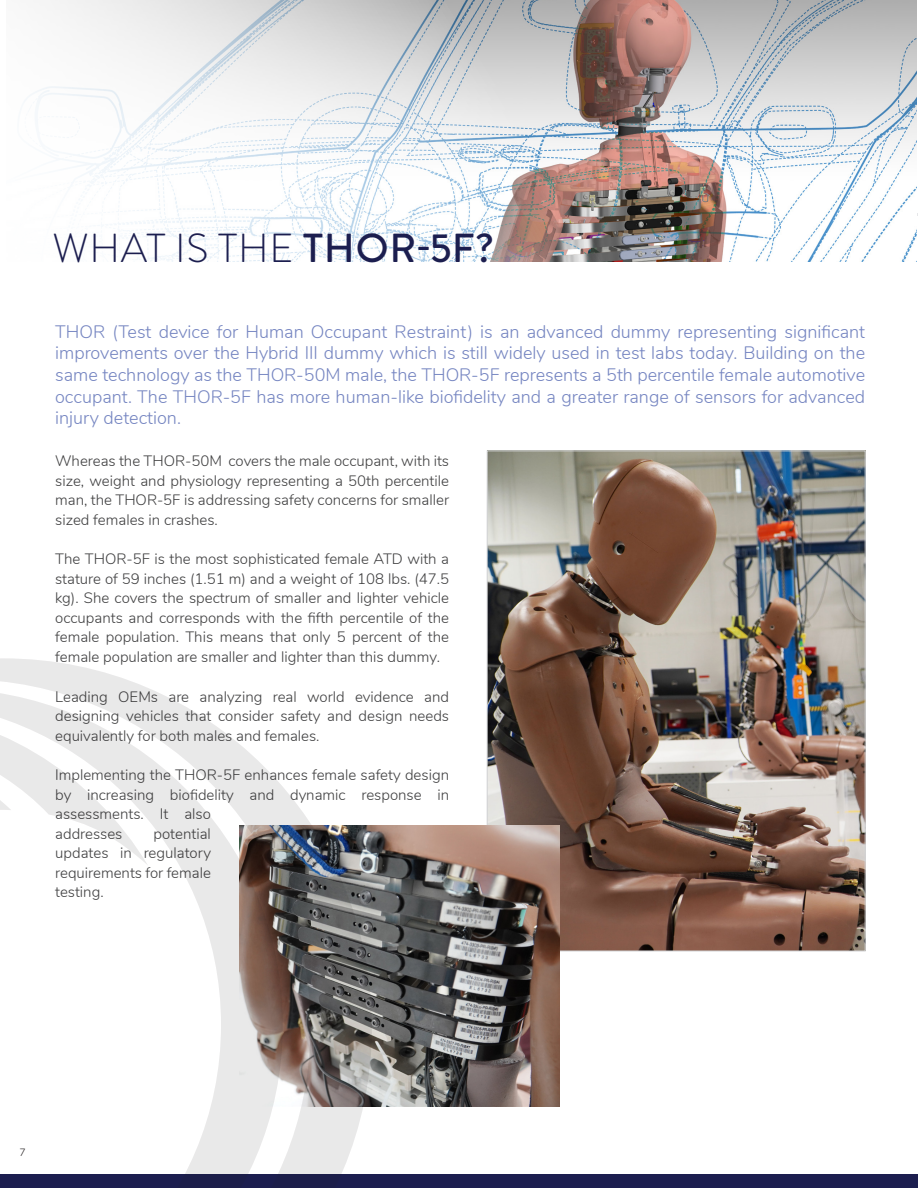
<style>
.page{position:relative;width:918px;height:1188px;background:#fff}
.page>*{position:absolute;margin:0;border:0;box-sizing:border-box;transform-origin:0 0}
.t1{font:300 40.5px "Brandon Grotesque";letter-spacing:.02em;color:#1c1e4f}
.Body_copy_-_Thor5F{font:300 18px/21.6px "Nunito";color:#7585c1;text-align:justify}
.Body_copy_-_Thor5F-2{font:300 15px/19.5px "Nunito";color:#3e3e3f;text-align:justify}
.t2{font:300 10.5px "Nunito";color:#231f20}
.s1{font-weight:500}
</style>
<div class="page">
<hr style="left:904px;top:213px;width:14px;height:3px;background:#e6e7e9">
<div style="left:0;top:1174px;width:918px;height:14px;background:#1c1e4f"></div>
<img style="left:489px;top:453px;width:375px;height:496px">
<img style="left:372px;top:825px;width:188px;height:281px">
<img style="left:29px;top:0;width:888px;height:262px">
<svg style="left:0;top:658px;width:372px;height:516px"></svg>
<p class="t1" style="left:52px;top:220px;width:443px">WHAT IS THE <span class="s1">THOR-5F?</span></p>
<p class="Body_copy_-_Thor5F" style="left:55px;top:320px;width:812px">THOR (Test device for Human Occupant Restraint) is an advanced dummy representing significant improvements over the Hybrid III dummy which is still widely used in test labs today. Building on the same technology as the THOR-50M male, the THOR-5F represents a 5th percentile female automotive occupant. The THOR-5F has more human-like biofidelity and a greater range of sensors for advanced injury detection.</p>
<p class="Body_copy_-_Thor5F-2" style="left:55px;top:450px;width:395px">Whereas the THOR-50M covers the male occupant, with its size, weight and physiology representing a 50th percentile man, the THOR-5F is addressing safety concerns for smaller sized females in crashes.</p>
<p class="Body_copy_-_Thor5F-2" style="left:55px;top:549px;width:395px">The THOR-5F is the most sophisticated female ATD with a stature of 59 inches (1.51 m) and a weight of 108 lbs. (47.5 kg). She covers the spectrum of smaller and lighter vehicle occupants and corresponds with the fifth percentile of the female population. This means that only 5 percent of the female population are smaller and lighter than this dummy.</p>
<p class="Body_copy_-_Thor5F-2" style="left:55px;top:686px;width:395px">Leading OEMs are analyzing real world evidence and designing vehicles that consider safety and design needs equivalently for both males and females.</p>
<p class="Body_copy_-_Thor5F-2" style="left:55px;top:765px;width:395px;text-align:left">Implementing the THOR-5F enhances female safety design by increasing biofidelity and dynamic response in assessments. It also<br>addresses</p>
<p class="Body_copy_-_Thor5F-2" style="left:55px;top:823px;width:157px;text-indent:98px">potential updates in regulatory requirements for female testing.</p>
<p class="t2" style="left:19px;top:1145px;width:8px">7</p>
</div>
